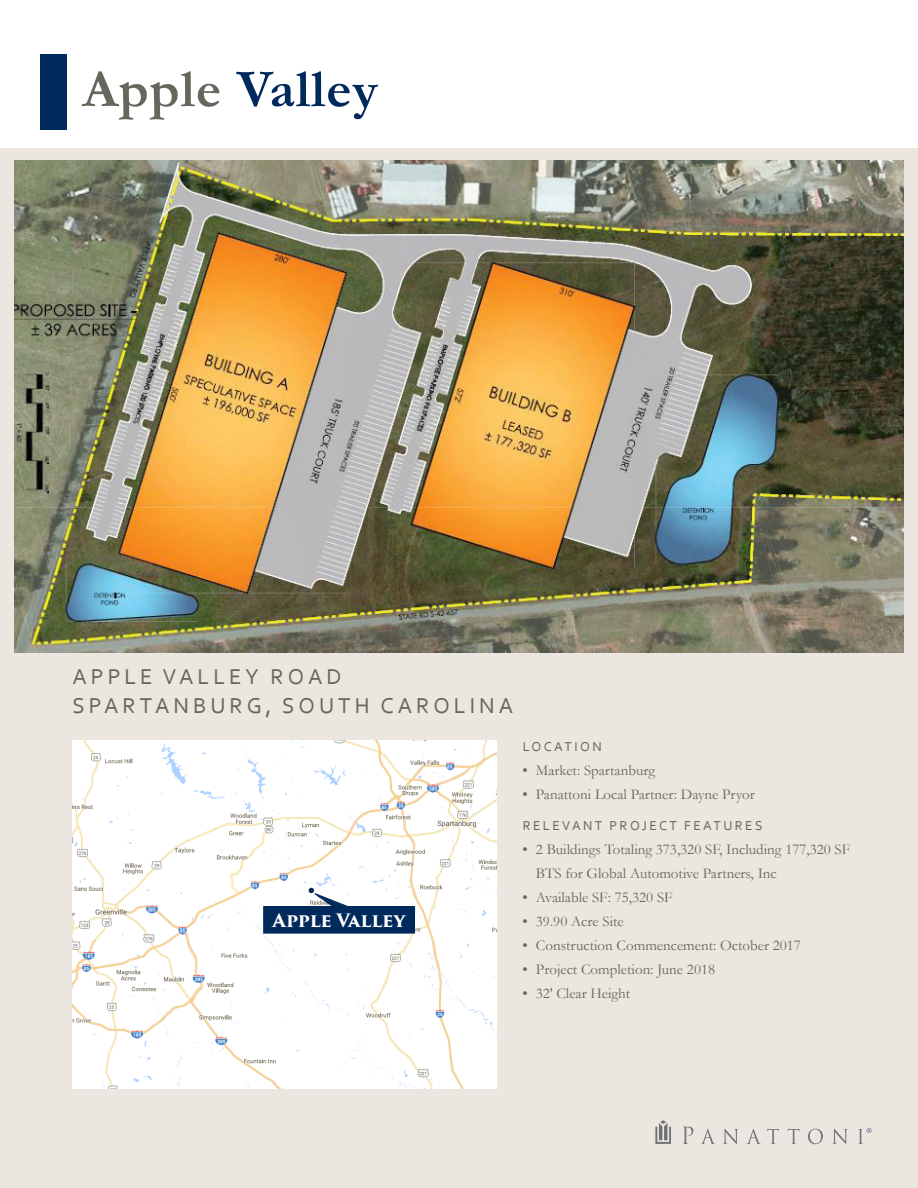
<style>
.page{position:relative;width:918px;height:1188px;background:#fff}
.page>*{position:absolute;margin:0;border:0;box-sizing:border-box;transform-origin:0 0}
.t1{font:700 54px "Garamond";letter-spacing:.02em;color:#00295c}
.t2{font:22.5px/28.5px "Corbel";letter-spacing:.18em;color:#66665c}
.t3{font:700 18px "Trajan Pro 3";letter-spacing:-.015em;color:#fff}
.t4{font:15px/24px "Garamond";color:#66665c}
.t5{font:13.5px "Corbel";letter-spacing:.18em;color:#66665c}
.s1{color:#66665c}
</style>
<div class="page">
<div style="left:0;top:148px;width:918px;height:1040px;background:#ebe6df"></div>
<div style="left:40px;top:54px;width:28px;height:76px;background:#00295c"></div>
<img style="left:72px;top:741px;width:425px;height:348px">
<svg style="left:309px;top:888px;width:41px;height:18px"></svg>
<div style="left:264px;top:907px;width:150px;height:26px;background:#00295c"></div>
<div style="left:263px;top:906px;width:152px;height:28px;border:2px solid #00295c"></div>
<img style="left:15px;top:160px;width:888px;height:492px">
<svg style="left:683px;top:1127px;width:10px;height:17px"></svg>
<svg style="left:701px;top:1129px;width:14px;height:15px"></svg>
<svg style="left:723px;top:1129px;width:15px;height:15px"></svg>
<svg style="left:746px;top:1129px;width:15px;height:15px"></svg>
<svg style="left:767px;top:1129px;width:12px;height:15px"></svg>
<svg style="left:787px;top:1129px;width:12px;height:15px"></svg>
<svg style="left:808px;top:1129px;width:15px;height:15px"></svg>
<svg style="left:832px;top:1129px;width:16px;height:15px"></svg>
<svg style="left:655px;top:1120px;width:16px;height:24px"></svg>
<svg style="left:858px;top:1128px;width:13px;height:16px"></svg>
<p class="t1" style="left:83px;top:53px;width:297px"><span class="s1">Apple</span> Valley</p>
<p class="t2" style="left:73px;top:662px;width:442px">APPLE VALLEY ROAD<br>SPARTANBURG, SOUTH CAROLINA</p>
<p class="t3" style="left:273px;top:907px;width:134px">Apple Valley</p>
<p class="t5" style="left:523px;top:738px;width:81px">LOCATION</p>
<p class="t4" style="left:522px;top:758px;width:134px">• Market: Spartanburg</p>
<p class="t4" style="left:522px;top:782px;width:234px">• Panattoni Local Partner: Dayne Pryor</p>
<p class="t5" style="left:523px;top:818px;width:241px">RELEVANT PROJECT FEATURES</p>
<p class="t4" style="left:536px;top:837px;width:316px;text-indent:-14px">• 2 Buildings Totaling 373,320 SF, Including 177,320 SF<br>BTS for Global Automotive Partners, Inc</p>
<p class="t4" style="left:522px;top:885px;width:152px">• Available SF: 75,320 SF</p>
<p class="t4" style="left:522px;top:909px;width:103px">• 39.90 Acre Site</p>
<p class="t4" style="left:522px;top:933px;width:280px">• Construction Commencement: October 2017</p>
<p class="t4" style="left:522px;top:957px;width:194px">• Project Completion: June 2018</p>
<p class="t4" style="left:522px;top:981px;width:109px">• 32' Clear Height</p>
</div>
